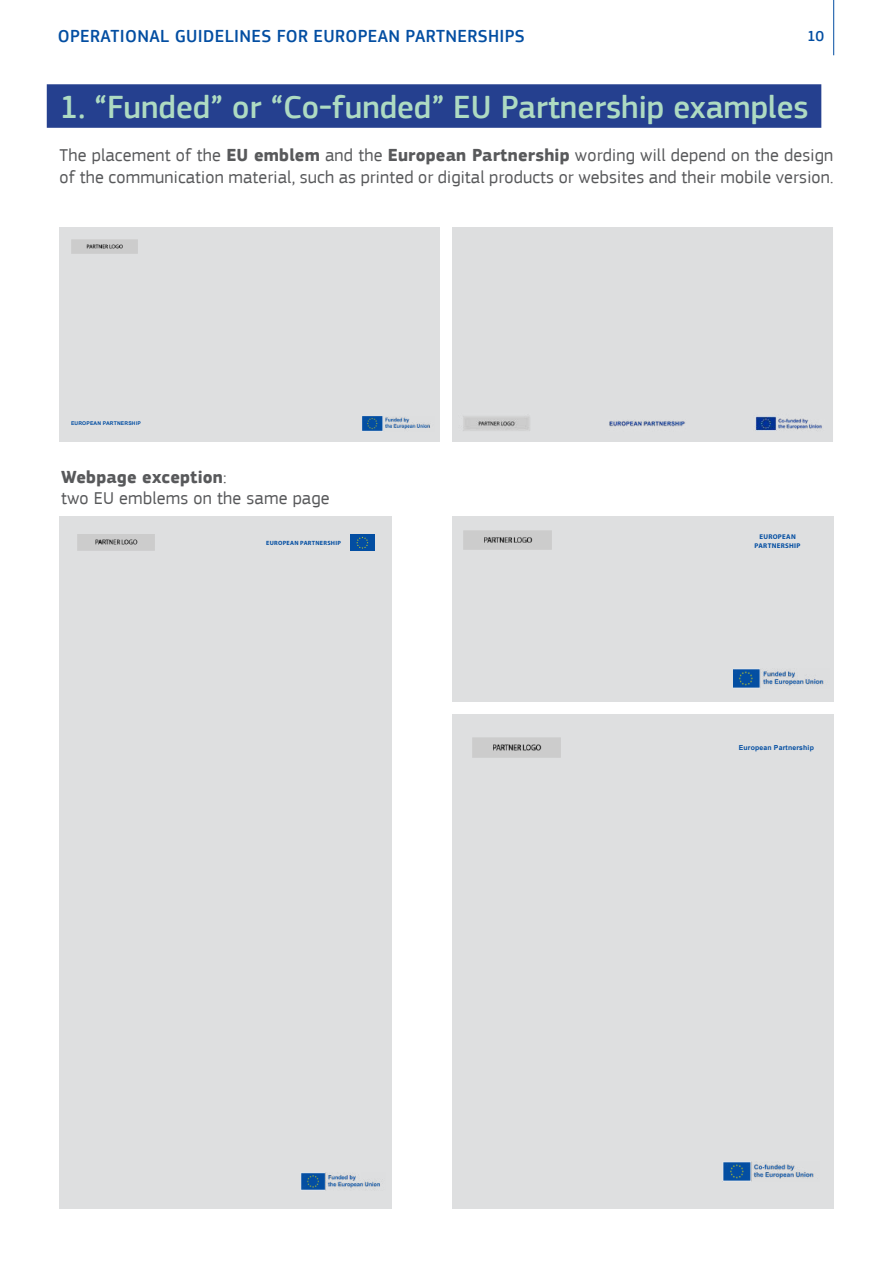
<style>
.page{position:relative;width:893px;height:1263px;background:#fff}
.page>*{position:absolute;margin:0;border:0;box-sizing:border-box;transform-origin:0 0}
.Title_Funded-cofunde{font:500 33px "EC Square Sans Pro";color:#aedbc2}
.body_text{font:18px/21.6px "EC Square Sans Pro";letter-spacing:.01em;color:#58595b}
.t1{font:500 18px "EC Square Sans Pro";letter-spacing:.02em;color:#034ea2}
.body_text-2{font:700 18px "EC Square Sans Pro";letter-spacing:.01em;color:#58595b}
.t2{font:500 15px "EC Square Sans Pro";color:#034ea2}
.body_text-3{font:700 6.9px "Myriad Pro";letter-spacing:.045em;color:#034ea2}
.body_text-4{font:700 6.9px "Arial";letter-spacing:.025em;color:#034ea2}
.body_text-5{font:700 6.15px "Myriad Pro";letter-spacing:.045em;color:#034ea2}
.body_text-6{font:700 5.1px "Arial";letter-spacing:.025em;color:#034ea2}
.s1{font-weight:700}
.s2{font-weight:400}
</style>
<div class="page">
<hr style="left:833px;top:0;width:1px;height:55px;background:#034ea2">
<div style="left:60px;top:516px;width:332px;height:693px;background:#dedfe0"></div>
<div style="left:452px;top:714px;width:381px;height:495px;background:#dedfe0"></div>
<img style="left:301px;top:1172px;width:79px;height:18px">
<img style="left:472px;top:738px;width:88px;height:19px">
<div style="left:452px;top:228px;width:381px;height:214px;background:#dddedf"></div>
<img style="left:77px;top:534px;width:77px;height:17px">
<div style="left:47px;top:84px;width:774px;height:44px;background:#25408f"></div>
<div style="left:60px;top:228px;width:380px;height:214px;background:#dedfe0"></div>
<div style="left:452px;top:516px;width:381px;height:186px;background:#dedfe0"></div>
<img style="left:463px;top:530px;width:89px;height:20px">
<img style="left:733px;top:669px;width:91px;height:19px">
<img style="left:71px;top:239px;width:66px;height:15px">
<img style="left:362px;top:416px;width:68px;height:15px">
<div style="left:350px;top:534px;width:25px;height:17px;background:#034ea2"></div>
<svg style="left:356px;top:537px;width:12px;height:12px"></svg>
<img style="left:723px;top:1162px;width:91px;height:19px">
<p class="t1" style="left:58px;top:26px;width:468px">OPERATIONAL GUIDELINES FOR EUROPEAN PARTNERSHIPS</p>
<p class="t2" style="left:807px;top:27px;width:19px">10</p>
<p class="Title_Funded-cofunde" style="left:60px;top:88px;width:750px">1. “Funded” or “Co-funded” EU Partnership examples</p>
<p class="body_text" style="left:60px;top:145px;width:775px">The placement of the <span class="s1">EU emblem</span> and the <span class="s1">European Partnership</span> wording will depend on the design of the communication material, such as printed or digital products or websites and their mobile version.</p>
<p class="body_text-6" style="left:71px;top:420px;width:71px">EUROPEAN PARTNERSHIP</p>
<p class="body_text-2" style="left:61px;top:467px;width:167px">Webpage exception<span class="s2">:</span></p>
<p class="body_text" style="left:61px;top:487px;width:270px">two EU emblems on the same page</p>
<p class="body_text-5" style="left:266px;top:539px;width:76px">EUROPEAN PARTNERSHIP</p>
<p class="body_text-3" style="left:759px;top:532px;width:38px">EUROPEAN</p>
<p class="body_text-3" style="left:755px;top:541px;width:47px">PARTNERSHIP</p>
<p class="body_text-4" style="left:739px;top:743px;width:77px">European Partnership</p>
</div>
